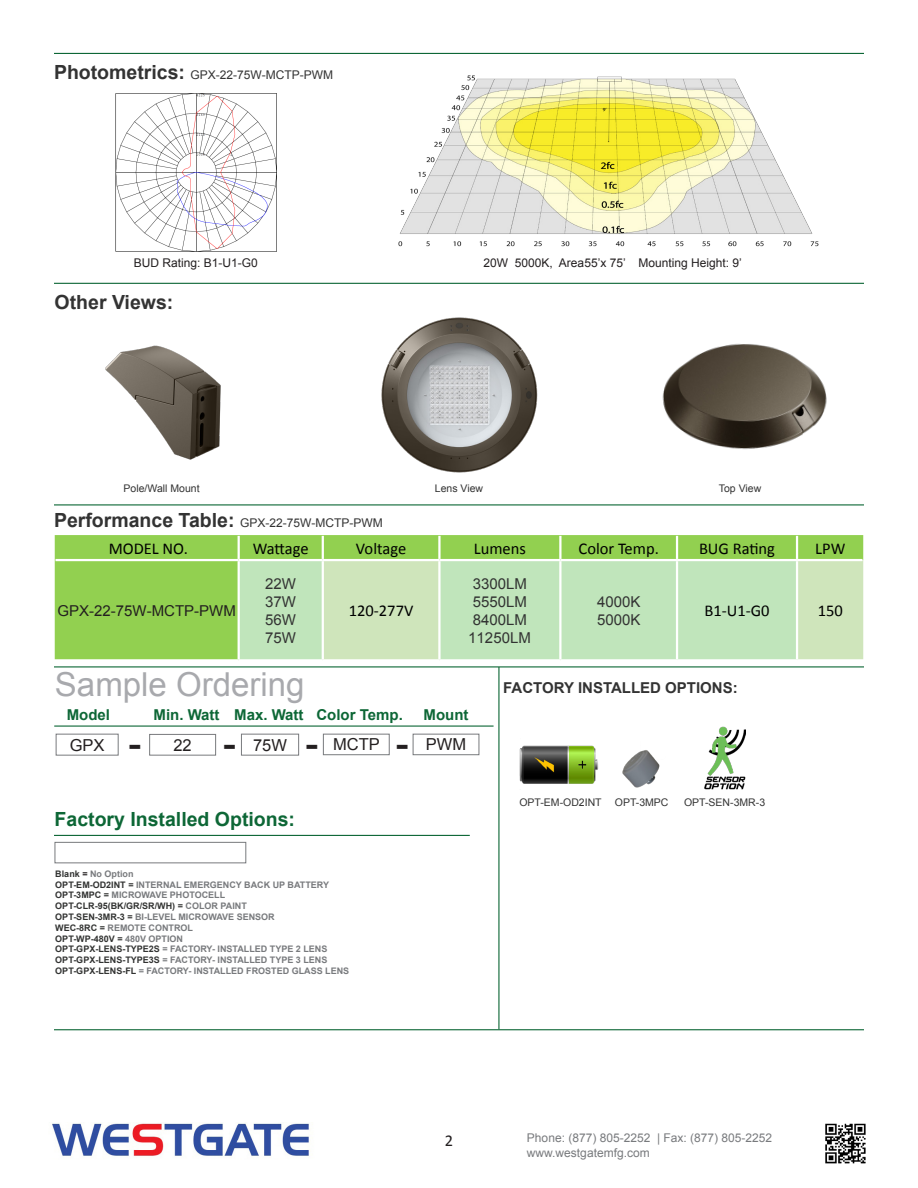
<style>
.page{position:relative;width:918px;height:1188px;background:#fff}
.page>*{position:absolute;margin:0;border:0;box-sizing:border-box;transform-origin:0 0}
.t1{font:33px "Arial";color:#a8a9ad}
.t2{font:700 28.5px "Verdana";color:#231f20}
.t3{font:700 19.5px "Arial";color:#0d6736}
.t4{font:700 19.5px "Arial";color:#333}
.t5{font:16.5px "Calibri";color:#000}
.t6{font:16.5px "Arial";color:#231f20}
.t7{font:16.5px "Calibri";color:#231f20}
.t8{font:700 15px "Arial";color:#0d6736}
.t9{font:15px/18px "Arial";color:#323332;text-align:center}
.t10{font:700 15px "Arial";color:#333}
.t11{font:15px/18px "Arial";color:#333}
.t12{font:15px "Arial";color:#231f20}
.t13{font:12px "Arial";color:#333}
.t14{font:12px "Arial";color:#787a7d}
.t15{font:12px "Arial";color:#231f20}
.t16{font:10.5px "Arial";color:#333}
.t17{font:700 9px "Arial";color:#787a7d}
.t18{font:700 9px "Arial";color:#323332}
.s1{font-weight:700;font-size:19.5px}
.s2{font-family:"Verdana";font-weight:700;font-size:28.5px}
.s3{color:#323332}
.s4{color:#231f20}
.s5{color:#787a7d}
</style>
<div class="page">
<hr style="left:54px;top:504px;width:810px;height:1px;background:#0d6736">
<hr style="left:54px;top:53px;width:810px;height:1px;background:#0d6736">
<hr style="left:54px;top:283px;width:810px;height:1px;background:#0d6736">
<div style="left:55px;top:535px;width:808px;height:124px;background:#92d050"></div>
<div style="left:240px;top:561px;width:82px;height:98px;background:#c0e5bb"></div>
<svg style="left:324px;top:560px;width:539px;height:99px;background:#c5e5bb"></svg>
<hr style="left:238px;top:536px;width:2px;height:23px;background:#fff">
<hr style="left:322px;top:536px;width:2px;height:23px;background:#fff">
<hr style="left:438px;top:536px;width:3px;height:23px;background:#fff">
<hr style="left:559px;top:536px;width:3px;height:23px;background:#fff">
<hr style="left:676px;top:536px;width:2px;height:23px;background:#fff">
<hr style="left:796px;top:536px;width:2px;height:23px;background:#fff">
<hr style="left:238px;top:561px;width:2px;height:98px;background:#fff">
<hr style="left:322px;top:561px;width:2px;height:98px;background:#fff">
<hr style="left:438px;top:561px;width:3px;height:98px;background:#fff">
<hr style="left:559px;top:561px;width:3px;height:98px;background:#fff">
<hr style="left:676px;top:561px;width:2px;height:98px;background:#fff">
<hr style="left:796px;top:561px;width:2px;height:98px;background:#fff">
<hr style="left:56px;top:559px;width:183px;height:2px;background:#fff">
<hr style="left:239px;top:559px;width:84px;height:2px;background:#fff">
<hr style="left:323px;top:559px;width:116px;height:2px;background:#fff">
<hr style="left:439px;top:559px;width:121px;height:2px;background:#fff">
<hr style="left:560px;top:559px;width:117px;height:2px;background:#fff">
<hr style="left:677px;top:559px;width:120px;height:2px;background:#fff">
<hr style="left:797px;top:559px;width:65px;height:2px;background:#fff">
<hr style="left:54px;top:666px;width:810px;height:1px;background:#0d6736">
<hr style="left:54px;top:1029px;width:810px;height:1px;background:#0d6736">
<img style="left:115px;top:93px;width:162px;height:159px">
<img style="left:398px;top:75px;width:421px;height:172px">
<img style="left:52px;top:1123px;width:257px;height:34px">
<img style="left:825px;top:1123px;width:41px;height:41px">
<div style="left:56px;top:734px;width:63px;height:22px;border:1px solid #787a7d"></div>
<div style="left:241px;top:734px;width:58px;height:22px;border:1px solid #787a7d"></div>
<div style="left:149px;top:734px;width:67px;height:22px;border:1px solid #787a7d"></div>
<hr style="left:54px;top:726px;width:440px;height:1px;background:#0d6736">
<div style="left:323px;top:734px;width:67px;height:21px;border:1px solid #787a7d"></div>
<div style="left:413px;top:734px;width:66px;height:21px;border:1px solid #787a7d"></div>
<hr style="left:498px;top:667px;width:2px;height:362px;background:#0d6736">
<hr style="left:54px;top:835px;width:416px;height:1px;background:#0d6736">
<div style="left:55px;top:842px;width:191px;height:21px;background:#fff;border:1px solid #787a7d"></div>
<img style="left:105px;top:345px;width:116px;height:115px">
<img style="left:381px;top:317px;width:157px;height:156px">
<img style="left:519px;top:745px;width:80px;height:39px">
<img style="left:622px;top:750px;width:38px;height:38px">
<img style="left:704px;top:727px;width:41px;height:63px">
<img style="left:662px;top:343px;width:165px;height:106px">
<p class="t13" style="left:54px;top:67px;width:281px"><span class="s1">Photometrics:</span> GPX-22-75W-MCTP-PWM</p>
<p class="t15" style="left:134px;top:255px;width:126px">BUD Rating: B1-U1-G0</p>
<p class="t15" style="left:484px;top:255px;width:260px">20W 5000K, Area55’x 75’ Mounting Height: 9’</p>
<p class="t4" style="left:55px;top:289px;width:120px">Other Views:</p>
<p class="t16" style="left:124px;top:481px;width:78px">Pole/Wall Mount</p>
<p class="t13" style="left:54px;top:515px;width:330px"><span class="s1">Performance Table:</span> GPX-22-75W-MCTP-PWM</p>
<p class="t16" style="left:435px;top:481px;width:50px">Lens View</p>
<p class="t16" style="left:719px;top:481px;width:44px">Top View</p>
<p class="t5" style="left:109px;top:538px;width:81px">MODEL NO.</p>
<p class="t5" style="left:253px;top:538px;width:57px">Wattage</p>
<p class="t5" style="left:356px;top:538px;width:52px">Voltage</p>
<p class="t5" style="left:474px;top:538px;width:54px">Lumens</p>
<p class="t5" style="left:579px;top:538px;width:82px">Color Temp.</p>
<p class="t5" style="left:699px;top:538px;width:78px">BUG Rating</p>
<p class="t5" style="left:815px;top:538px;width:32px">LPW</p>
<p class="t12" style="left:57px;top:601px;width:180px">GPX-22-75W-MCTP-PWM</p>
<p class="t11" style="left:265px;top:575px;width:32px">22W</p>
<p class="t11" style="left:265px;top:593px;width:32px">37W</p>
<p class="t11" style="left:265px;top:611px;width:32px">56W</p>
<p class="t11" style="left:265px;top:629px;width:32px">75W</p>
<h3 class="t9" style="left:468px;top:575px;width:64px">3300LM<br>5550LM<br>8400LM<br>11250LM</h3>
<h3 class="t11" style="left:597px;top:593px;width:45px">4000K<br>5000K</h3>
<p class="t5" style="left:349px;top:601px;width:66px">120-277V</p>
<p class="t5" style="left:704px;top:601px;width:67px">B1-U1-G0</p>
<p class="t1" style="left:55px;top:663px;width:251px">Sample Ordering</p>
<p class="t6" style="left:70px;top:734px;width:36px">GPX</p>
<p class="t6" style="left:253px;top:734px;width:35px">75W</p>
<p class="t8" style="left:67px;top:705px;width:45px">Model</p>
<p class="t8" style="left:154px;top:705px;width:68px">Min. Watt</p>
<p class="t8" style="left:316px;top:705px;width:88px">Color Temp.</p>
<p class="t8" style="left:424px;top:705px;width:46px">Mount</p>
<p class="t6" style="left:128px;top:734px;width:65px"><span class="s2">-</span> 22</p>
<p class="t2" style="left:223px;top:727px;width:15px">-</p>
<p class="t2" style="left:305px;top:727px;width:15px">-</p>
<p class="t6" style="left:333px;top:734px;width:48px">MCTP</p>
<p class="t2" style="left:396px;top:727px;width:15px">-</p>
<p class="t6" style="left:426px;top:734px;width:42px">PWM</p>
<p class="t8" style="left:234px;top:705px;width:71px">Max. Watt</p>
<p class="t3" style="left:55px;top:807px;width:242px">Factory Installed Options:</p>
<p class="t17" style="left:55px;top:868px;width:80px"><span class="s3">Blank</span> <span class="s4">=</span> No Option</p>
<p class="t17" style="left:55px;top:878px;width:275px"><span class="s3">OPT-EM-OD2INT =</span> INTERNAL EMERGENCY BACK UP BATTERY</p>
<p class="t17" style="left:55px;top:889px;width:171px"><span class="s3">OPT-3MPC =</span> MICROWAVE PHOTOCELL</p>
<p class="t18" style="left:55px;top:900px;width:193px">OPT-CLR-95(BK/GR/SR/WH) = <span class="s5">COLOR PAINT</span></p>
<p class="t17" style="left:55px;top:911px;width:221px"><span class="s3">OPT-SEN-3MR-3 =</span> BI-LEVEL MICROWAVE SENSOR</p>
<p class="t17" style="left:55px;top:922px;width:139px"><span class="s3">WEC-8RC =</span> REMOTE CONTROL</p>
<p class="t18" style="left:55px;top:932px;width:129px">OPT-WP-480V = <span class="s5">480V OPTION</span></p>
<p class="t17" style="left:55px;top:943px;width:274px"><span class="s3">OPT-GPX-LENS-TYPE2S</span> = FACTORY- INSTALLED TYPE 2 LENS</p>
<p class="t17" style="left:55px;top:954px;width:274px"><span class="s3">OPT-GPX-LENS-TYPE3S</span> = FACTORY- INSTALLED TYPE 3 LENS</p>
<p class="t17" style="left:55px;top:965px;width:295px"><span class="s3">OPT-GPX-LENS-FL</span> = FACTORY- INSTALLED FROSTED GLASS LENS</p>
<p class="t10" style="left:503px;top:678px;width:236px">FACTORY INSTALLED OPTIONS:</p>
<p class="t16" style="left:519px;top:795px;width:84px">OPT-EM-OD2INT</p>
<p class="t16" style="left:615px;top:795px;width:55px">OPT-3MPC</p>
<p class="t16" style="left:684px;top:795px;width:83px">OPT-SEN-3MR-3</p>
<h3 class="t5" style="left:818px;top:601px;width:27px">150</h3>
<p class="t7" style="left:445px;top:1131px;width:10px">2</p>
<p class="t14" style="left:527px;top:1130px;width:247px">Phone: (877) 805-2252 | Fax: (877) 805-2252</p>
<p class="t14" style="left:527px;top:1145px;width:124px">www.westgatemfg.com</p>
</div>
